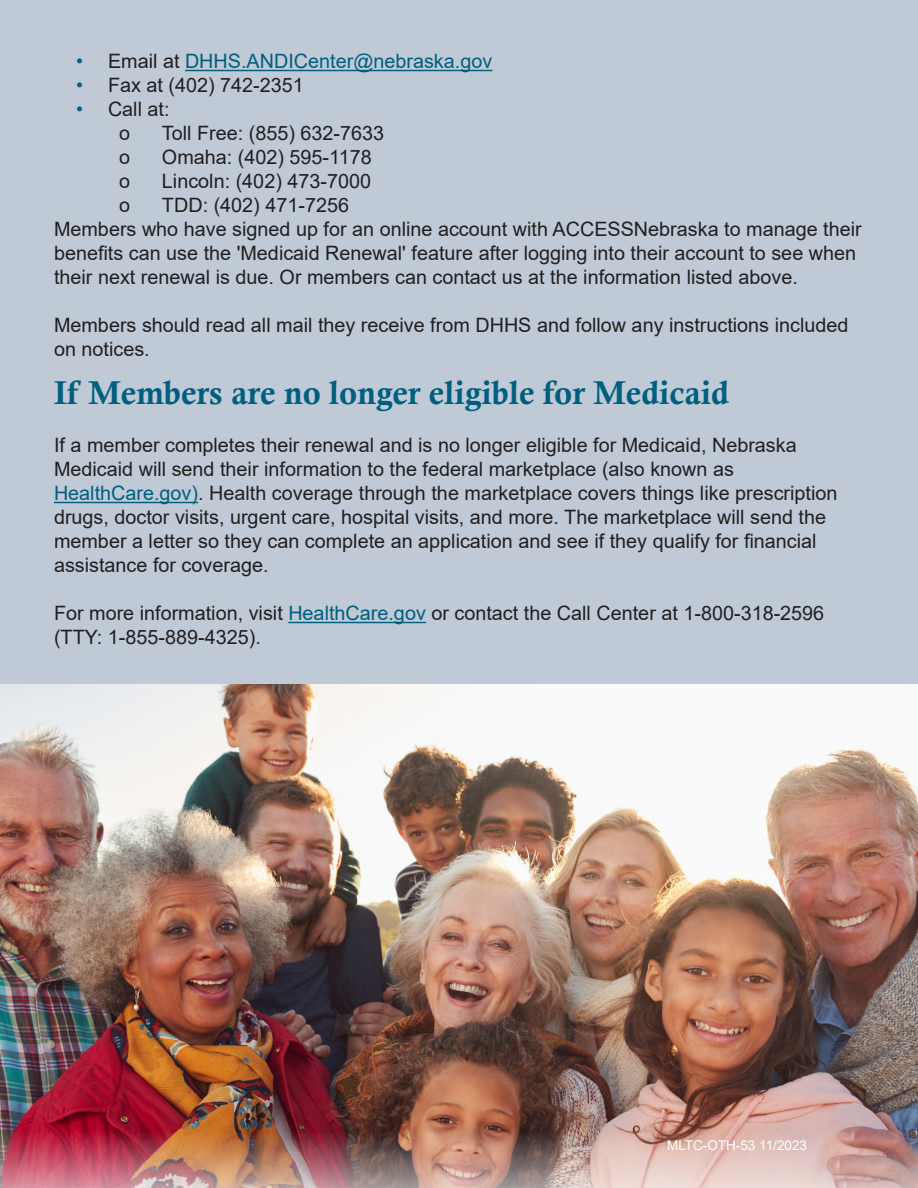
<style>
.page{position:relative;width:918px;height:1188px;background:#fff}
.page>*{position:absolute;margin:0;border:0;box-sizing:border-box;transform-origin:0 0}
.t1{font:33px "Calis MT Bol";color:#005f7e}
.t2{font:19.8px/24px "Arial";color:#231f20}
.t3{font:19.8px "Arial";color:#005f7e}
.t4{font:13.5px "Arial";color:#fff}
.s1{color:#231f20}
.s2{color:#005f7e}
</style>
<div class="page">
<div style="left:0;top:0;width:918px;height:686px;background:#bfcad6"></div>
<img style="left:0;top:684px;width:918px;height:504px">
<hr style="left:185px;top:70px;width:307px;height:1px;background:#005f7e">
<hr style="left:54px;top:502px;width:144px;height:1px;background:#005f7e">
<hr style="left:288px;top:622px;width:138px;height:1px;background:#005f7e">
<p class="t3" style="left:76px;top:48px;width:418px">• <span class="s1">Email at</span> DHHS.ANDICenter@nebraska.gov</p>
<p class="t2" style="left:76px;top:73px;width:229px"><span class="s2">•</span> Fax at (402) 742-2351</p>
<p class="t2" style="left:76px;top:97px;width:95px"><span class="s2">•</span> Call at:</p>
<p class="t2" style="left:119px;top:121px;width:13px">o</p>
<p class="t2" style="left:162px;top:121px;width:224px">Toll Free: (855) 632-7633</p>
<p class="t2" style="left:119px;top:145px;width:13px">o</p>
<p class="t2" style="left:162px;top:145px;width:211px">Omaha: (402) 595-1178</p>
<p class="t2" style="left:119px;top:169px;width:13px">o</p>
<p class="t2" style="left:162px;top:169px;width:211px">Lincoln: (402) 473-7000</p>
<p class="t2" style="left:119px;top:193px;width:13px">o</p>
<p class="t2" style="left:162px;top:193px;width:189px">TDD: (402) 471-7256</p>
<p class="t2" style="left:54px;top:217px;width:809px">Members who have signed up for an online account with ACCESSNebraska to manage their benefits can use the 'Medicaid Renewal' feature after logging into their account to see when their next renewal is due. Or members can contact us at the information listed above.</p>
<p class="t2" style="left:54px;top:313px;width:796px">Members should read all mail they receive from DHHS and follow any instructions included on notices.</p>
<p class="t1" style="left:54px;top:374px;width:677px">If Members are no longer eligible for Medicaid</p>
<p class="t2" style="left:54px;top:433px;width:785px">If a member completes their renewal and is no longer eligible for Medicaid, Nebraska Medicaid will send their information to the federal marketplace (also known as <span class="s2">HealthCare.gov)</span>. Health coverage through the marketplace covers things like prescription drugs, doctor visits, urgent care, hospital visits, and more. The marketplace will send the member a letter so they can complete an application and see if they qualify for financial assistance for coverage.</p>
<p class="t2" style="left:54px;top:601px;width:772px">For more information, visit <span class="s2">HealthCare.gov</span> or contact the Call Center at 1-800-318-2596 (TTY: 1-855-889-4325).</p>
<p class="t4" style="left:667px;top:1136px;width:141px">MLTC-OTH-53 11/2023</p>
</div>
